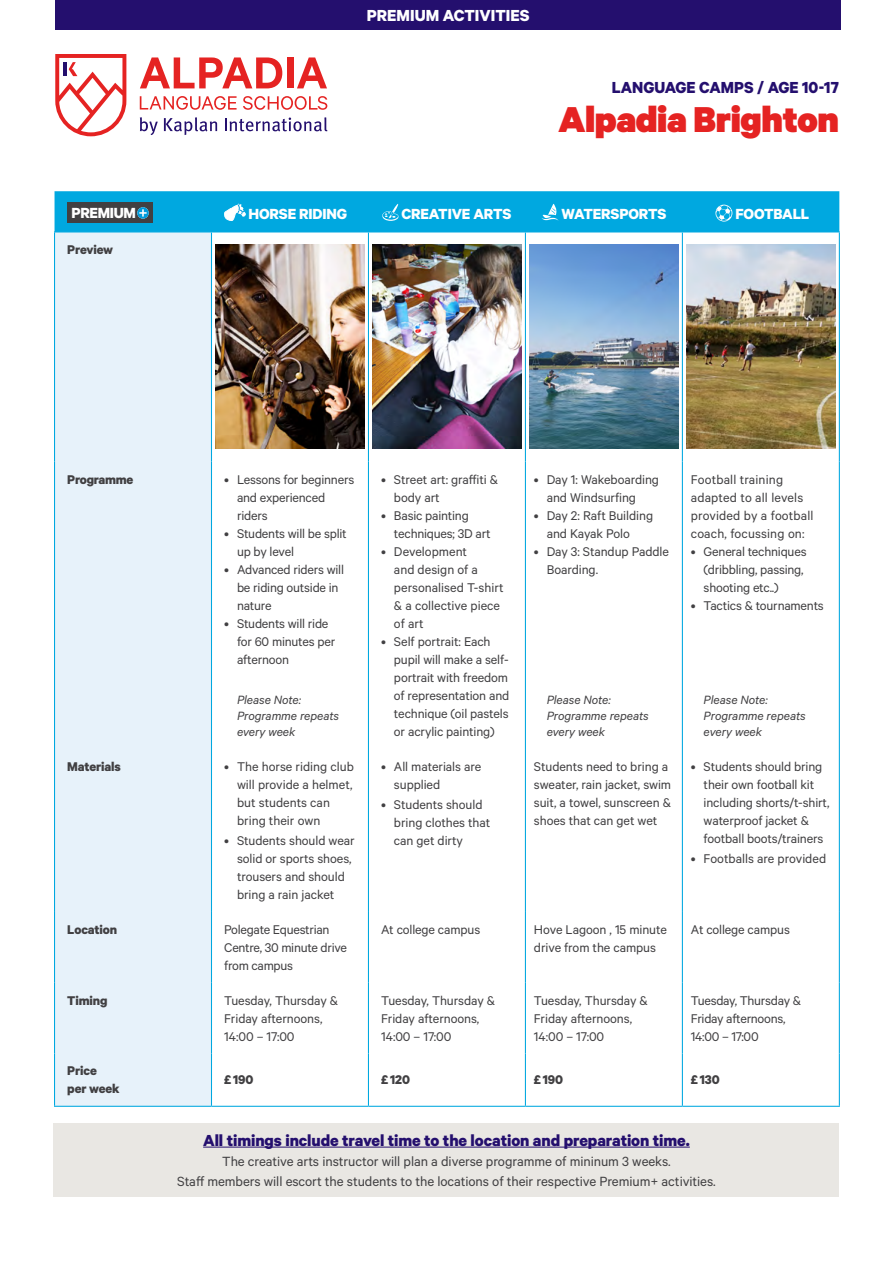
<style>
.page{position:relative;width:893px;height:1263px;background:#fff}
.page>*{position:absolute;margin:0;border:0;box-sizing:border-box;transform-origin:0 0}
.t1{font:900 40.5px "Calibre";letter-spacing:-.01em;color:#e52322}
.t2{font:700 18px "Calibre";letter-spacing:-.005em;color:#240f6e}
.t3{font:700 18px "Calibre";color:#fff}
.t4{font:700 16.5px "Calibre";letter-spacing:-.01em;color:#fff}
.t5{font:15px/20.1px "Calibre";letter-spacing:-.005em;color:#414042;text-align:center}
.t6{font:14.25px/18px "Calibre";letter-spacing:-.01em;color:#414042}
.t7{font:14.25px/18px "Calibre";letter-spacing:.01em;color:#414042}
.t8{font:700 14.25px/18px "Calibre";letter-spacing:-.01em;color:#414042}
.t9{font:italic 13.5px/16.2px "Calibre";letter-spacing:-.005em;color:#414042}
</style>
<div class="page">
<div style="left:55px;top:0;width:786px;height:29px;background:#240f6e"></div>
<div style="left:54px;top:1123px;width:785px;height:74px;background:#e9e7e3"></div>
<hr style="left:203px;top:1147px;width:487px;height:1px;background:#240f6e">
<div style="left:55px;top:232px;width:156px;height:874px;background:#e7f2fa"></div>
<hr style="left:54px;top:231px;width:157px;height:1px;background:#00a8e0">
<hr style="left:54px;top:232px;width:1px;height:230px;background:#00a8e0">
<hr style="left:211px;top:232px;width:1px;height:230px;background:#00a8e0">
<hr style="left:368px;top:232px;width:1px;height:230px;background:#00a8e0">
<hr style="left:525px;top:232px;width:1px;height:230px;background:#00a8e0">
<hr style="left:682px;top:231px;width:158px;height:1px;background:#00a8e0">
<hr style="left:682px;top:232px;width:1px;height:230px;background:#00a8e0">
<hr style="left:839px;top:232px;width:1px;height:230px;background:#00a8e0">
<hr style="left:54px;top:462px;width:1px;height:287px;background:#00a8e0">
<hr style="left:525px;top:462px;width:1px;height:287px;background:#00a8e0">
<hr style="left:682px;top:462px;width:1px;height:287px;background:#00a8e0">
<hr style="left:839px;top:462px;width:1px;height:287px;background:#00a8e0">
<hr style="left:54px;top:749px;width:1px;height:163px;background:#00a8e0">
<hr style="left:211px;top:749px;width:1px;height:163px;background:#00a8e0">
<hr style="left:368px;top:749px;width:1px;height:163px;background:#00a8e0">
<hr style="left:525px;top:749px;width:1px;height:163px;background:#00a8e0">
<hr style="left:682px;top:749px;width:1px;height:163px;background:#00a8e0">
<hr style="left:839px;top:749px;width:1px;height:163px;background:#00a8e0">
<hr style="left:54px;top:912px;width:1px;height:71px;background:#00a8e0">
<hr style="left:211px;top:912px;width:1px;height:71px;background:#00a8e0">
<hr style="left:368px;top:912px;width:1px;height:71px;background:#00a8e0">
<hr style="left:525px;top:912px;width:1px;height:71px;background:#00a8e0">
<hr style="left:682px;top:912px;width:1px;height:71px;background:#00a8e0">
<hr style="left:839px;top:912px;width:1px;height:71px;background:#00a8e0">
<hr style="left:54px;top:983px;width:1px;height:70px;background:#00a8e0">
<hr style="left:211px;top:983px;width:1px;height:70px;background:#00a8e0">
<hr style="left:368px;top:983px;width:1px;height:70px;background:#00a8e0">
<hr style="left:525px;top:983px;width:1px;height:70px;background:#00a8e0">
<hr style="left:682px;top:983px;width:1px;height:70px;background:#00a8e0">
<hr style="left:839px;top:983px;width:1px;height:70px;background:#00a8e0">
<hr style="left:54px;top:1053px;width:1px;height:53px;background:#00a8e0">
<hr style="left:211px;top:1053px;width:1px;height:53px;background:#00a8e0">
<hr style="left:368px;top:1053px;width:1px;height:53px;background:#00a8e0">
<hr style="left:525px;top:1053px;width:1px;height:53px;background:#00a8e0">
<hr style="left:682px;top:1053px;width:1px;height:53px;background:#00a8e0">
<hr style="left:839px;top:1053px;width:1px;height:53px;background:#00a8e0">
<hr style="left:54px;top:1106px;width:157px;height:1px;background:#00a8e0">
<hr style="left:211px;top:1106px;width:157px;height:1px;background:#00a8e0">
<hr style="left:368px;top:1106px;width:157px;height:1px;background:#00a8e0">
<hr style="left:525px;top:1106px;width:157px;height:1px;background:#00a8e0">
<hr style="left:682px;top:1106px;width:158px;height:1px;background:#00a8e0">
<hr style="left:211px;top:462px;width:1px;height:287px;background:#00a8e0">
<hr style="left:368px;top:462px;width:1px;height:287px;background:#00a8e0">
<svg style="left:55px;top:191px;width:784px;height:41px;background:#08a4d7"></svg>
<img style="left:216px;top:245px;width:148px;height:204px">
<img style="left:372px;top:245px;width:149px;height:204px">
<img style="left:529px;top:245px;width:149px;height:204px">
<img style="left:686px;top:245px;width:149px;height:204px">
<svg style="left:55px;top:54px;width:71px;height:82px"></svg>
<svg style="left:140px;top:117px;width:18px;height:18px"></svg>
<svg style="left:164px;top:117px;width:53px;height:18px"></svg>
<svg style="left:225px;top:117px;width:102px;height:14px"></svg>
<svg style="left:140px;top:57px;width:142px;height:31px"></svg>
<div style="left:287px;top:57px;width:6px;height:31px;background:#e52322"></div>
<svg style="left:297px;top:57px;width:30px;height:31px"></svg>
<svg style="left:140px;top:96px;width:97px;height:14px"></svg>
<svg style="left:243px;top:96px;width:84px;height:14px"></svg>
<p class="t3" style="left:367px;top:4px;width:164px">PREMIUM ACTIVITIES</p>
<p class="t2" style="left:612px;top:76px;width:229px">LANGUAGE CAMPS / AGE 10-17</p>
<h1 class="t1" style="left:558px;top:94px;width:282px">Alpadia Brighton</h1>
<p class="t4" style="left:72px;top:202px;width:66px">PREMIUM</p>
<p class="t4" style="left:249px;top:204px;width:100px">HORSE RIDING</p>
<p class="t4" style="left:401px;top:204px;width:112px">CREATIVE ARTS</p>
<p class="t4" style="left:561px;top:204px;width:107px">WATERSPORTS</p>
<p class="t4" style="left:735px;top:203px;width:76px">FOOTBALL</p>
<p class="t8" style="left:67px;top:240px;width:47px">Preview</p>
<p class="t8" style="left:67px;top:470px;width:67px">Programme</p>
<p class="t6" style="left:237px;top:470px;width:119px;text-indent:-13px">• Lessons for beginners and experienced riders</p>
<p class="t6" style="left:237px;top:524px;width:111px;text-indent:-13px">• Students will be split up by level</p>
<p class="t6" style="left:237px;top:560px;width:109px;text-indent:-13px">• Advanced riders will be riding outside in nature</p>
<p class="t6" style="left:237px;top:614px;width:100px;text-indent:-13px">• Students will ride for 60 minutes per afternoon</p>
<p class="t9" style="left:237px;top:691px;width:104px">Please Note:<br>Programme repeats every week</p>
<p class="t8" style="left:67px;top:757px;width:55px">Materials</p>
<p class="t6" style="left:237px;top:757px;width:118px;text-indent:-13px">• The horse riding club will provide a helmet, but students can bring their own</p>
<p class="t6" style="left:237px;top:831px;width:119px;text-indent:-13px">• Students should wear solid or sports shoes, trousers and should bring a rain jacket</p>
<p class="t6" style="left:394px;top:470px;width:106px;text-indent:-13px">• Street art: graffiti &amp; body art</p>
<p class="t6" style="left:394px;top:506px;width:98px;text-indent:-13px">• Basic painting techniques; 3D art</p>
<p class="t6" style="left:394px;top:542px;width:111px;text-indent:-13px">• Development<br>and design of a personalised T-shirt &amp; a collective piece of art</p>
<p class="t6" style="left:394px;top:632px;width:117px;text-indent:-13px">• Self portrait: Each pupil will make a self&shy;portrait with freedom of representation and technique (oil pastels or acrylic painting)</p>
<p class="t6" style="left:394px;top:757px;width:89px;text-indent:-13px">• All materials are supplied</p>
<p class="t6" style="left:394px;top:795px;width:98px;text-indent:-13px">• Students should bring clothes that can get dirty</p>
<p class="t6" style="left:547px;top:470px;width:114px;text-indent:-13px">• Day 1: Wakeboarding and Windsurfing</p>
<p class="t6" style="left:547px;top:506px;width:108px;text-indent:-13px">• Day 2: Raft Building and Kayak Polo</p>
<p class="t6" style="left:547px;top:542px;width:124px;text-indent:-13px">• Day 3: Standup Paddle<br>Boarding.</p>
<p class="t7" style="left:691px;top:470px;width:124px">Football training adapted to all levels provided by a football coach, focussing on:</p>
<p class="t6" style="left:704px;top:542px;width:104px;text-indent:-13px">• General techniques (dribbling, passing, shooting etc..)</p>
<p class="t6" style="left:691px;top:596px;width:134px">• Tactics &amp; tournaments</p>
<p class="t9" style="left:547px;top:691px;width:104px">Please Note:<br>Programme repeats every week</p>
<p class="t9" style="left:704px;top:691px;width:104px">Please Note:<br>Programme repeats every week</p>
<p class="t6" style="left:534px;top:757px;width:139px">Students need to bring a sweater, rain jacket, swim suit, a towel, sunscreen &amp; shoes that can get wet</p>
<p class="t6" style="left:704px;top:757px;width:127px;text-indent:-13px">• Students should bring their own football kit including shorts/t-shirt, waterproof jacket &amp; football boots/trainers</p>
<p class="t6" style="left:691px;top:849px;width:137px">• Footballs are provided</p>
<p class="t8" style="left:67px;top:920px;width:51px">Location</p>
<p class="t6" style="left:224px;top:920px;width:124px">Polegate Equestrian<br>Centre, 30 minute drive from campus</p>
<p class="t6" style="left:381px;top:920px;width:101px">At college campus</p>
<p class="t6" style="left:534px;top:920px;width:135px">Hove Lagoon , 15 minute drive from the campus</p>
<p class="t6" style="left:691px;top:920px;width:101px">At college campus</p>
<p class="t8" style="left:67px;top:991px;width:42px">Timing</p>
<p class="t6" style="left:224px;top:991px;width:116px">Tuesday, Thursday &amp;<br>Friday afternoons,<br>14:00 – 17:00</p>
<p class="t6" style="left:381px;top:991px;width:116px">Tuesday, Thursday &amp;<br>Friday afternoons,<br>14:00 – 17:00</p>
<p class="t6" style="left:534px;top:991px;width:116px">Tuesday, Thursday &amp;<br>Friday afternoons,<br>14:00 – 17:00</p>
<p class="t6" style="left:691px;top:991px;width:112px">Tuesday, Thursday &amp;<br>Friday afternoons,<br>14:00 – 17:00</p>
<p class="t8" style="left:67px;top:1061px;width:54px">Price per week</p>
<p class="t8" style="left:224px;top:1070px;width:31px">£190</p>
<p class="t8" style="left:381px;top:1070px;width:30px">£120</p>
<p class="t8" style="left:534px;top:1070px;width:31px">£190</p>
<p class="t8" style="left:691px;top:1070px;width:30px">£130</p>
<p class="t2" style="left:203px;top:1129px;width:488px">All timings include travel time to the location and preparation time.</p>
<p class="t5" style="left:177px;top:1151px;width:540px">The creative arts instructor will plan a diverse programme of mininum 3 weeks.<br>Staff members will escort the students to the locations of their respective Premium+ activities.</p>
</div>
